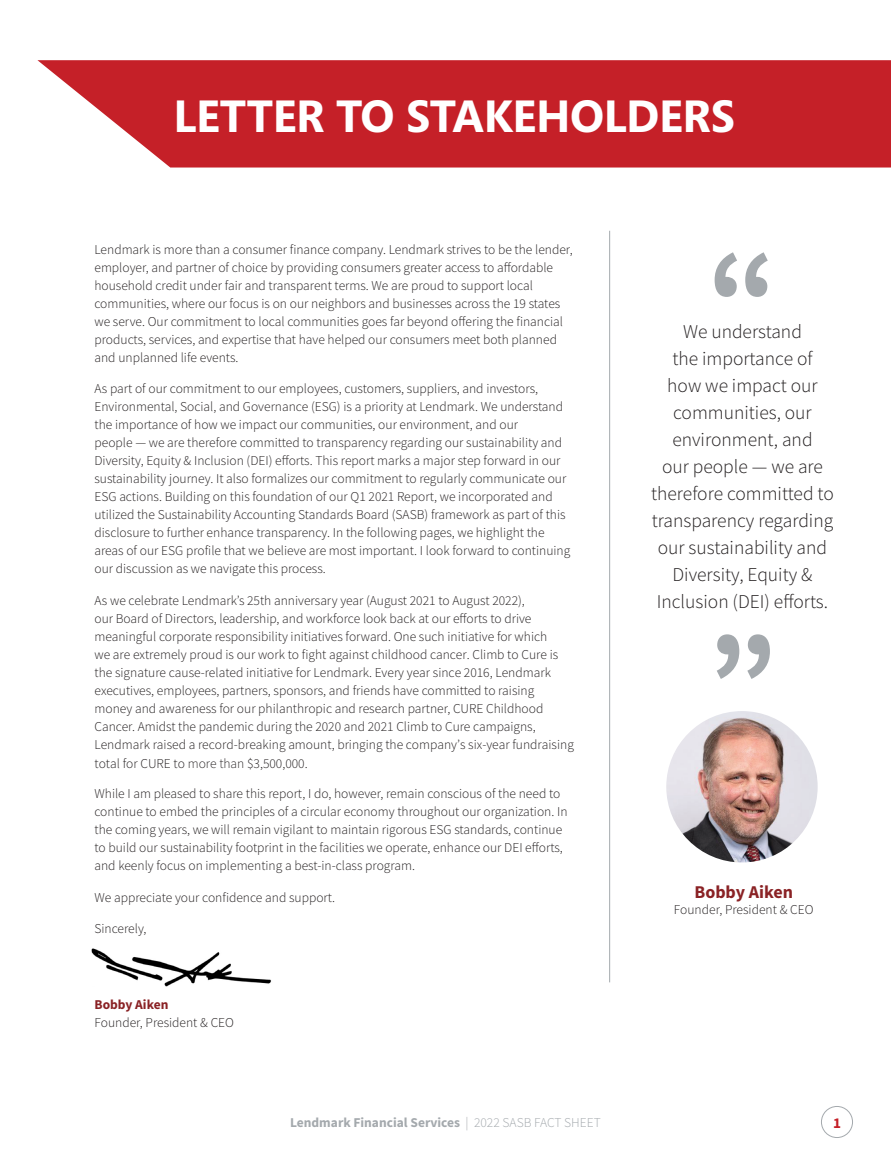
<style>
.page{position:relative;width:891px;height:1161px;background:#fff}
.page>*{position:absolute;margin:0;border:0;box-sizing:border-box;transform-origin:0 0}
.Body_OPT_A{font:700 129.3px "Source Sans Pro";color:#a4a9ad}
.Body{font:700 45px "Segoe";letter-spacing:-.01em;color:#fff}
.Body_OPT_A-2{font:300 19.5px/27px "Source Sans Pro";color:#231f20;text-align:center}
.Body_OPT_A-3{font:700 18px "Source Sans Pro";color:#8a2225}
.Body_OPT_A-4{font:700 15px "Source Sans Pro";color:#c52028}
.Body_OPT_A-5{font:300 13.5px/18px "Source Sans Pro";color:#231f20}
.Body_OPT_A-6{font:700 13.5px "Source Sans Pro";color:#a4a9ad}
.Body_OPT_A-7{font:700 13.5px "Source Sans Pro";color:#8a2225}
.s1{font-weight:300}
</style>
<div class="page">
<svg style="left:37px;top:60px;width:854px;height:108px;fill:#c52028"></svg>
<hr style="left:609px;top:231px;width:1px;height:751px;background:#a4a9ad">
<div style="left:821px;top:1106px;width:32px;height:32px;border:1px solid #a4a9ad;border-radius:50%"></div>
<img style="left:666px;top:711px;width:152px;height:151px;border-radius:76px">
<img style="left:91px;top:948px;width:180px;height:38px">
<p class="Body" style="left:174px;top:84px;width:563px">LETTER TO STAKEHOLDERS</p>
<p class="Body_OPT_A-5" style="left:94px;top:240px;width:480px">Lendmark is more than a consumer finance company. Lendmark strives to be the lender, employer, and partner of choice by providing consumers greater access to affordable household credit under fair and transparent terms. We are proud to support local communities, where our focus is on our neighbors and businesses across the 19 states we serve. Our commitment to local communities goes far beyond offering the financial products, services, and expertise that have helped our consumers meet both planned and unplanned life events.</p>
<p class="Body_OPT_A-5" style="left:94px;top:380px;width:477px">As part of our commitment to our employees, customers, suppliers, and investors, Environmental, Social, and Governance (ESG) is a priority at Lendmark. We understand the importance of how we impact our communities, our environment, and our<br>people — we are therefore committed to transparency regarding our sustainability and Diversity, Equity &amp; Inclusion (DEI) efforts. This report marks a major step forward in our sustainability journey. It also formalizes our commitment to regularly communicate our ESG actions. Building on this foundation of our Q1 2021 Report, we incorporated and utilized the Sustainability Accounting Standards Board (SASB) framework as part of this disclosure to further enhance transparency. In the following pages, we highlight the areas of our ESG profile that we believe are most important. I look forward to continuing our discussion as we navigate this process.</p>
<p class="Body_OPT_A-5" style="left:94px;top:591px;width:481px">As we celebrate Lendmark’s 25th anniversary year (August 2021 to August 2022),<br>our Board of Directors, leadership, and workforce look back at our efforts to drive meaningful corporate responsibility initiatives forward. One such initiative for which<br>we are extremely proud is our work to fight against childhood cancer. Climb to Cure is the signature cause-related initiative for Lendmark. Every year since 2016, Lendmark executives, employees, partners, sponsors, and friends have committed to raising money and awareness for our philanthropic and research partner, CURE Childhood Cancer. Amidst the pandemic during the 2020 and 2021 Climb to Cure campaigns, Lendmark raised a record-breaking amount, bringing the company’s six-year fundraising</p>
<p class="Body_OPT_A-5" style="left:94px;top:755px;width:215px">total for CURE to more than $3,500,000.</p>
<p class="Body_OPT_A-5" style="left:94px;top:785px;width:475px">While I am pleased to share this report, I do, however, remain conscious of the need to continue to embed the principles of a circular economy throughout our organization. In the coming years, we will remain vigilant to maintain rigorous ESG standards, continue to build our sustainability footprint in the facilities we operate, enhance our DEI efforts, and keenly focus on implementing a best-in-class program.</p>
<p class="Body_OPT_A-5" style="left:94px;top:888px;width:242px">We appreciate your confidence and support.</p>
<p class="Body_OPT_A-5" style="left:94px;top:920px;width:54px">Sincerely,</p>
<p class="Body_OPT_A-7" style="left:95px;top:995px;width:75px">Bobby Aiken</p>
<p class="Body_OPT_A-5" style="left:95px;top:1014px;width:141px">Founder, President &amp; CEO</p>
<p class="Body_OPT_A-6" style="left:290px;top:1113px;width:312px">Lendmark Financial Services <span class="s1">| 2022 SASB FACT SHEET</span></p>
<p class="Body_OPT_A" style="left:708px;top:210px;width:71px">“</p>
<p class="Body_OPT_A-2" style="left:651px;top:318px;width:184px">We understand<br>the importance of<br>how we impact our communities, our environment, and<br>our people — we are therefore committed to transparency regarding our sustainability and<br>Diversity, Equity &amp;<br>Inclusion (DEI) efforts.</p>
<p class="Body_OPT_A" style="left:708px;top:594px;width:71px">”</p>
<p class="Body_OPT_A-3" style="left:694px;top:879px;width:100px">Bobby Aiken</p>
<p class="Body_OPT_A-5" style="left:674px;top:900px;width:141px">Founder, President &amp; CEO</p>
<p class="Body_OPT_A-4" style="left:833px;top:1112px;width:9px">1</p>
</div>
